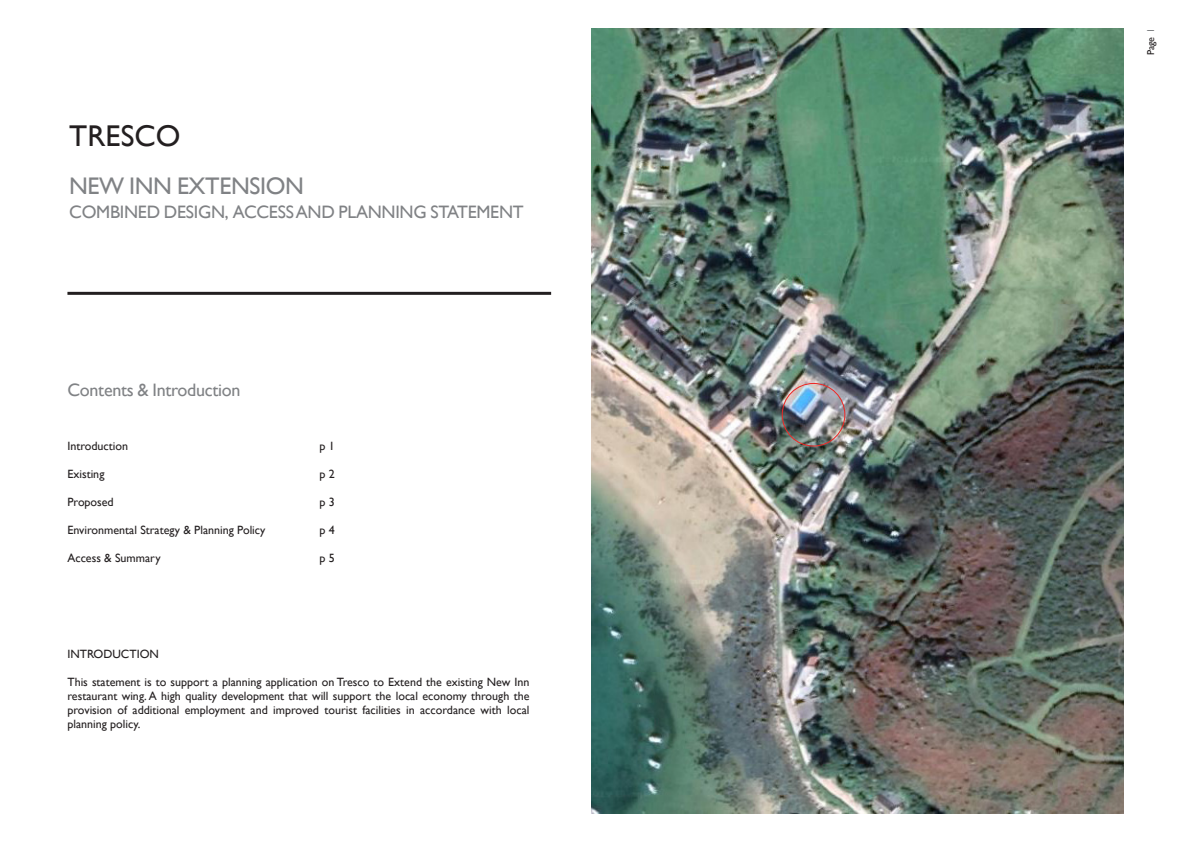
<style>
.page{position:relative;width:1191px;height:842px;background:#fff}
.page>*{position:absolute;margin:0;border:0;box-sizing:border-box;transform-origin:0 0}
.t1{font:30px "Gill Sans";color:#231f20}
._05_Cover_heading_gr{font:24px "Gill Sans";letter-spacing:-.015em;color:#808285}
._05_Cover_heading_gr-2{font:18px "Gill Sans";letter-spacing:-.015em;color:#808285}
._05_Heading_colour{font:18px "Gill Sans";letter-spacing:-.015em;color:#808285}
._05_Body_text_grey{font:12px/14px "Gill Sans";color:#231f20;text-align:justify}
._05_Body_text_black{font:12px "Gill Sans";color:#231f20}
.t2{font:10px "Gill Sans";color:#231f20}
.s1{color:#808285}
</style>
<div class="page">
<img style="left:591px;top:28px;width:532px;height:786px">
<div style="left:781px;top:383px;width:64px;height:63px;border:1px solid #ee2724;border-radius:50%"></div>
<hr style="left:67px;top:292px;width:484px;height:3px;background:#231f20">
<p class="t1" style="left:69px;top:119px;width:113px">TRESCO</p>
<p class="_05_Cover_heading_gr" style="left:69px;top:172px;width:236px">NEW INN EXTENSION</p>
<p class="_05_Cover_heading_gr-2" style="left:69px;top:202px;width:456px">COMBINED DESIGN, ACCESS AND PLANNING STATEMENT</p>
<p class="_05_Heading_colour" style="left:67px;top:380px;width:175px">Contents &amp; Introduction</p>
<p class="_05_Body_text_black" style="left:67px;top:439px;width:62px">Introduction</p>
<p class="_05_Body_text_black" style="left:319px;top:439px;width:17px">p 1</p>
<p class="_05_Body_text_black" style="left:67px;top:467px;width:38px">Existing</p>
<p class="_05_Body_text_black" style="left:319px;top:467px;width:17px">p 2</p>
<p class="_05_Body_text_black" style="left:67px;top:495px;width:48px">Proposed</p>
<p class="_05_Body_text_black" style="left:319px;top:495px;width:17px">p 3</p>
<p class="_05_Body_text_black" style="left:67px;top:523px;width:199px">Environmental Strategy &amp; Planning Policy</p>
<p class="_05_Body_text_black" style="left:319px;top:523px;width:17px">p 4</p>
<p class="_05_Body_text_black" style="left:67px;top:551px;width:95px">Access &amp; Summary</p>
<p class="_05_Body_text_black" style="left:319px;top:551px;width:17px">p 5</p>
<p class="_05_Body_text_grey" style="left:67px;top:648px;width:93px">INTRODUCTION</p>
<p class="_05_Body_text_grey" style="left:67px;top:676px;width:463px">This statement is to support a planning application on Tresco to Extend the existing New Inn restaurant wing. A high quality development that will support the local economy through the provision of additional employment and improved tourist facilities in accordance with local planning policy.</p>
<p class="t2" style="left:1145px;top:55px;width:28px;rotate:-90deg">Page <span class="s1">1</span></p>
</div>
